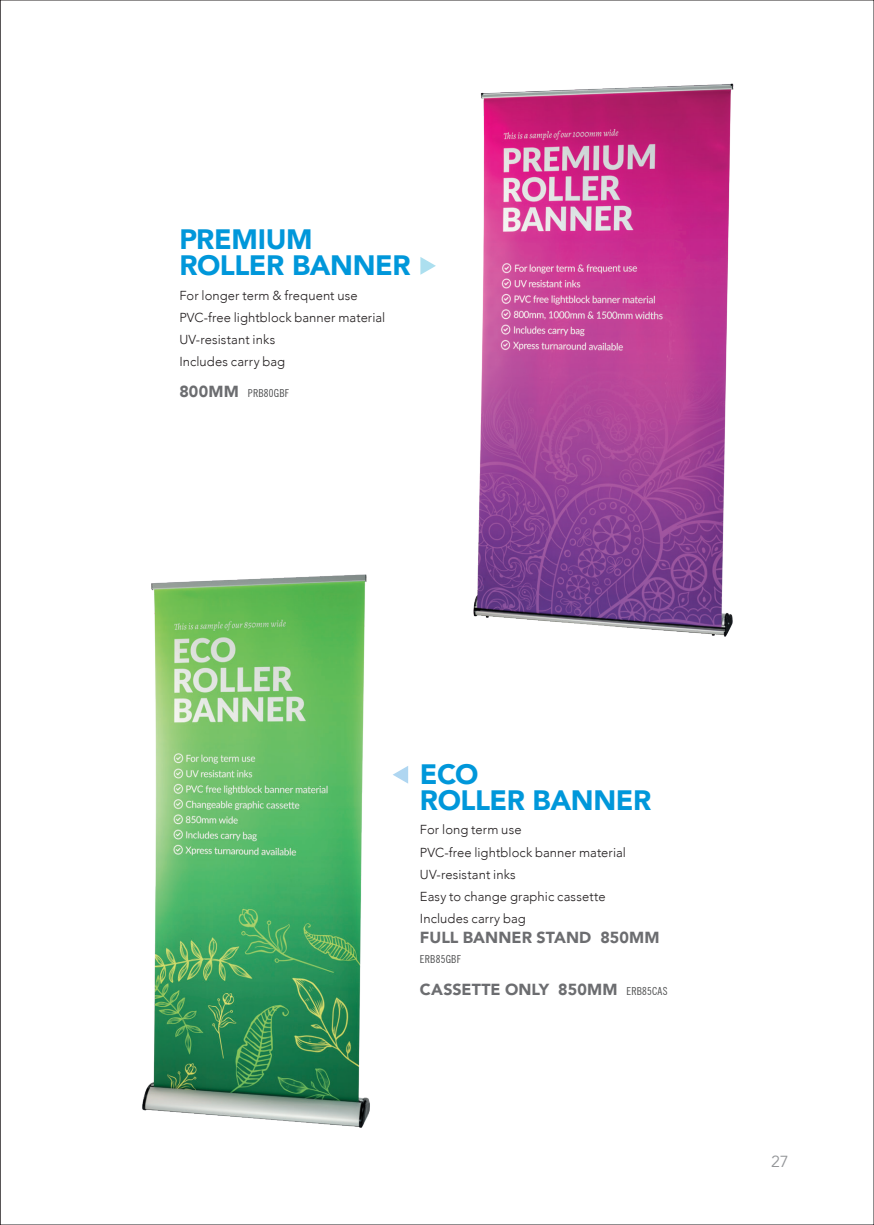
<style>
.page{position:relative;width:874px;height:1225px;background:#fff}
.page>*{position:absolute;margin:0;border:0;box-sizing:border-box;transform-origin:0 0}
.Fabric_Product_Headings_WL{font:900 28px/26px "Avenir";letter-spacing:-.015em;color:#0097da}
.Fabric_Descriptions_WL{font:900 16px "Avenir";letter-spacing:.005em;color:#6c6d70}
.t1{font:16px "Avenir";color:#939598}
.Fabric_Product_Headings_WL-2{font:300 13px/22px "Avenir";letter-spacing:.005em;color:#231f20}
.Fabric_Descriptions_WL-2{font:300 13px/22px "Avenir";letter-spacing:.005em;color:#231f20}
.Fabric_Descriptions_WL-3{font:condensed 11px "News Gothic BT";letter-spacing:.025em;color:#4b4c4d}
.s1{font-family:"Avenir";font-weight:900;font-stretch:normal;font-size:16px;color:#6c6d70}
.s2{font-family:"News Gothic BT";font-weight:400;font-stretch:condensed;font-size:11px;color:#4b4c4d}
</style>
<div class="page">
<img style="left:435px;top:83px;width:299px;height:554px">
<img style="left:142px;top:545px;width:307px;height:583px">
<svg style="left:392px;top:766px;width:16px;height:17px"></svg>
<svg style="left:420px;top:257px;width:15px;height:18px"></svg>
<p class="Fabric_Product_Headings_WL" style="left:179px;top:225px;width:233px">PREMIUM<br>ROLLER BANNER</p>
<p class="Fabric_Descriptions_WL-2" style="left:179px;top:284px;width:207px">For longer term &amp; frequent use<br>PVC-free lightblock banner material<br>UV-resistant inks<br>Includes carry bag</p>
<p class="Fabric_Descriptions_WL-3" style="left:179px;top:386px;width:111px"><span class="s1">800MM</span> PRB80GBF</p>
<p class="Fabric_Product_Headings_WL" style="left:420px;top:760px;width:233px">ECO<br>ROLLER BANNER</p>
<p class="Fabric_Product_Headings_WL-2" style="left:420px;top:819px;width:207px">For long term use<br>PVC-free lightblock banner material<br>UV-resistant inks<br>Easy to change graphic cassette<br>Includes carry bag</p>
<p class="Fabric_Descriptions_WL" style="left:420px;top:924px;width:241px">FULL BANNER STAND 850MM</p>
<p class="Fabric_Descriptions_WL-3" style="left:420px;top:952px;width:42px">ERB85GBF</p>
<p class="Fabric_Descriptions_WL" style="left:420px;top:975px;width:249px">CASSETTE ONLY 850MM <span class="s2">ERB85CAS</span></p>
<p class="t1" style="left:770px;top:1151px;width:19px">27</p>
</div>
